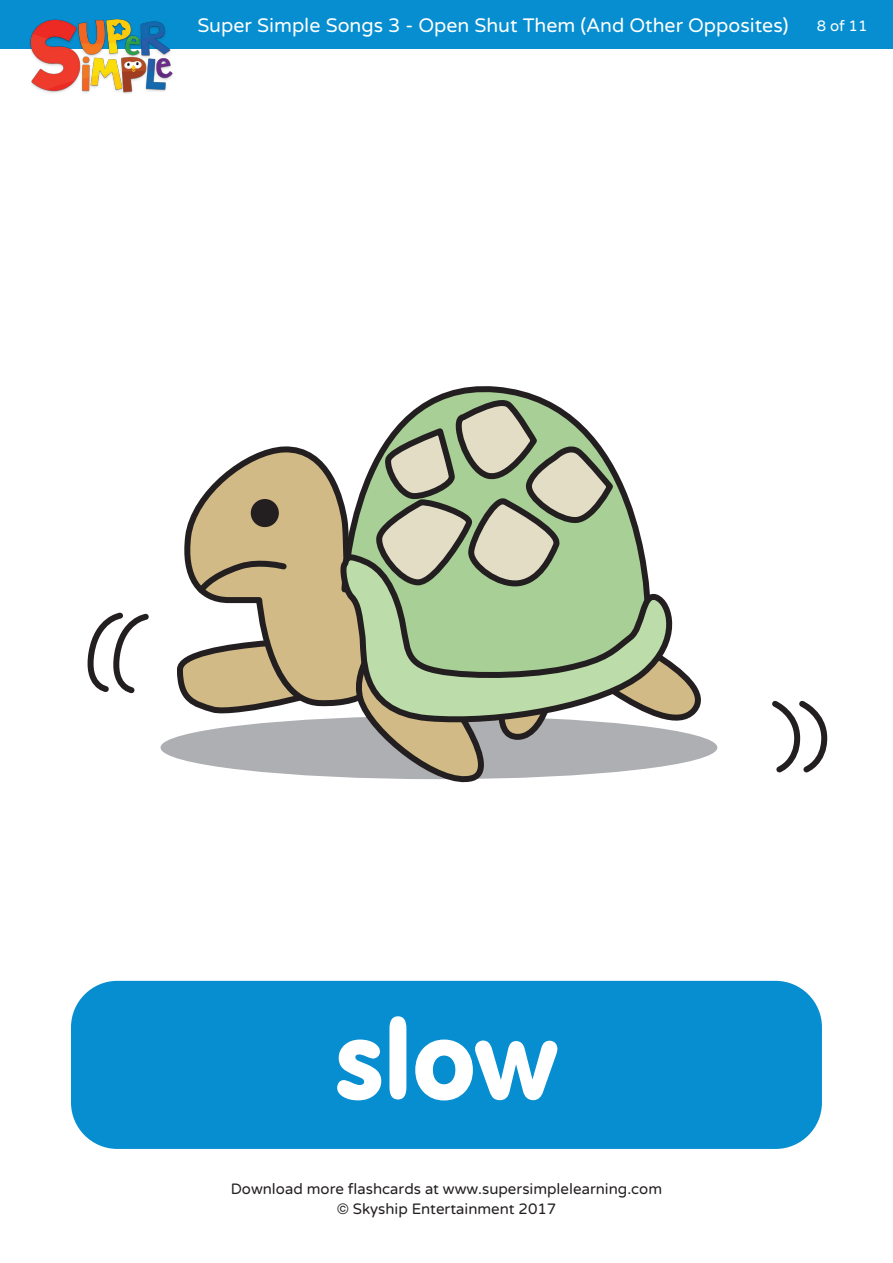
<style>
.page{position:relative;width:893px;height:1263px;background:#fff}
.page>*{position:absolute;margin:0;border:0;box-sizing:border-box;transform-origin:0 0}
.t1{font:108px "VAG Rounded TL";color:#fff}
.t2{font:19.5px "Varela Round";color:#fff}
.t3{font:15px/19.5px "Varela Round";color:#231f20;text-align:center}
.t4{font:15px "Varela Round";color:#fff}
</style>
<div class="page">
<div style="left:0;top:0;width:893px;height:49px;background:#068ed0"></div>
<div style="left:71px;top:981px;width:751px;height:168px;background:#068ed0;border-radius:46px"></div>
<img style="left:30px;top:19px;width:143px;height:75px">
<svg style="left:87px;top:612px;width:62px;height:82px"></svg>
<svg style="left:772px;top:700px;width:56px;height:73px"></svg>
<svg style="left:184px;top:446px;width:154px;height:167px"></svg>
<div style="left:251px;top:499px;width:28px;height:28px;background:#231f20;border-radius:50%"></div>
<svg style="left:195px;top:553px;width:95px;height:43px;background:#b5a177"></svg>
<svg style="left:174px;top:613px;width:544px;height:170px"></svg>
<svg style="left:338px;top:386px;width:307px;height:167px"></svg>
<svg style="left:336px;top:553px;width:345px;height:171px;background:#a7bc93"></svg>
<svg style="left:375px;top:396px;width:241px;height:197px;background:#abb899"></svg>
<h2 class="t2" style="left:197px;top:14px;width:592px">Super Simple Songs 3 - Open Shut Them (And Other Opposites)</h2>
<p class="t4" style="left:817px;top:17px;width:52px">8 of 11</p>
<h1 class="t1" style="left:336px;top:992px;width:223px">slow</h1>
<p class="t3" style="left:231px;top:1179px;width:433px">Download more flashcards at www.supersimplelearning.com © Skyship Entertainment 2017</p>
</div>
